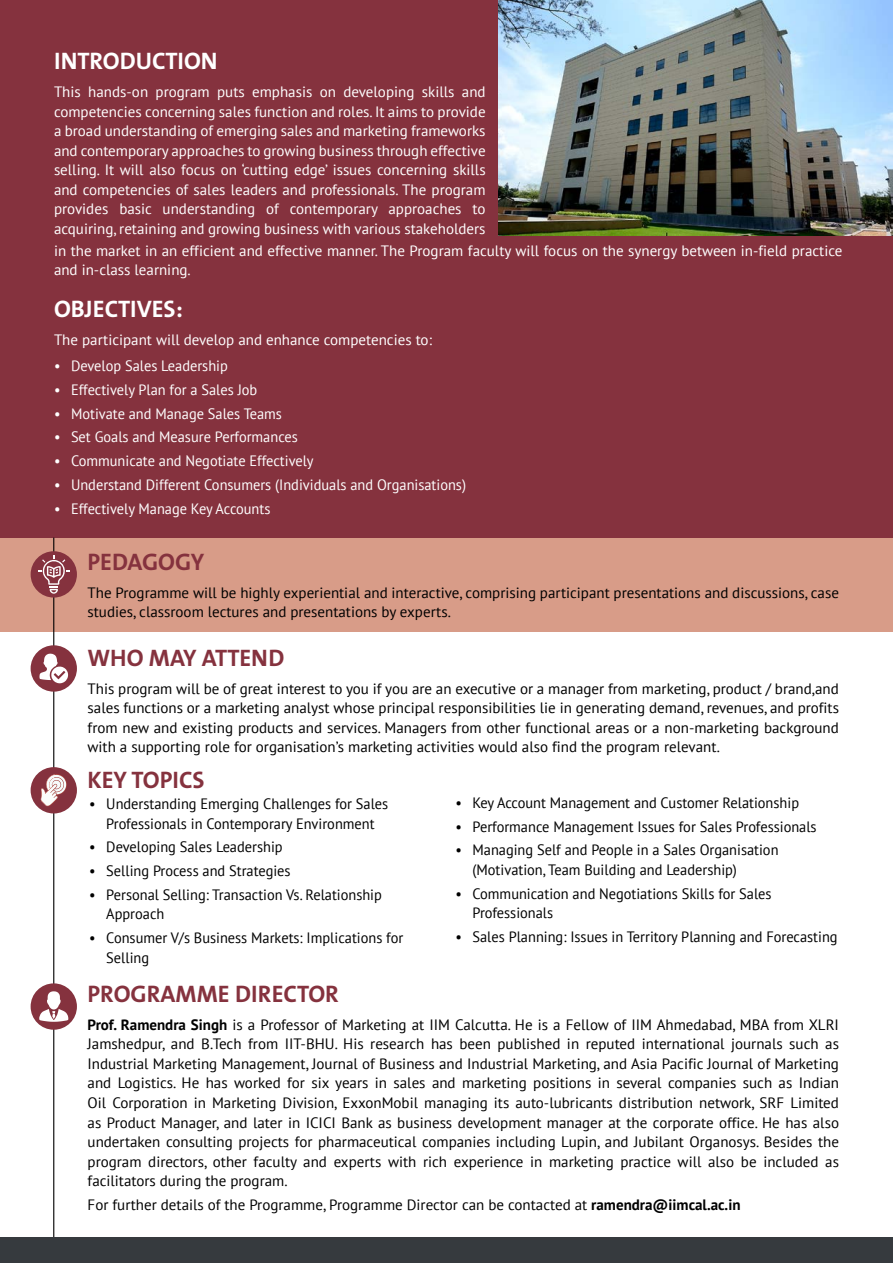
<style>
.page{position:relative;width:893px;height:1263px;background:#fff}
.page>*{position:absolute;margin:0;border:0;box-sizing:border-box;transform-origin:0 0}
.t1{font:700 24px "The Sans B7";color:#85323e}
.t2{font:700 24px "The Sans B7";color:#fff}
.t3{font:15px/19.5px "PT Sans";color:#000;text-align:justify}
.t4{font:15px/19.5px "PT Sans";color:#fff;text-align:justify}
.t5{font:15px/19.5px "PT Sans";color:#000;scale:.96 1}
.t6{font:15px "PT Sans";color:#fff;scale:.96 1}
.s1{font-weight:700}
</style>
<div class="page">
<div style="left:0;top:0;width:893px;height:583px;background:#85323e"></div>
<div style="left:0;top:538px;width:893px;height:93px;background:#d89c88"></div>
<hr style="left:53px;top:538px;width:1px;height:706px;background:#000">
<div style="left:31px;top:645px;width:46px;height:47px;background:#85323e;border-radius:50%"></div>
<svg style="left:39px;top:654px;width:29px;height:29px"></svg>
<div style="left:31px;top:551px;width:46px;height:46px;background:#85323e;border-radius:50%"></div>
<svg style="left:38px;top:555px;width:32px;height:39px"></svg>
<div style="left:31px;top:983px;width:46px;height:47px;background:#85323e;border-radius:50%"></div>
<svg style="left:39px;top:991px;width:29px;height:31px"></svg>
<div style="left:31px;top:767px;width:46px;height:46px;background:#85323e;border-radius:50%"></div>
<svg style="left:41px;top:774px;width:26px;height:32px"></svg>
<div style="left:0;top:1237px;width:893px;height:26px;background:#363a3e"></div>
<img style="left:498px;top:0;width:395px;height:235px">
<h1 class="t2" style="left:54px;top:49px;width:23px">INTRODUCT</h1>
<h1 class="t2" style="left:178px;top:49px;width:24px">ION</h1>
<p class="t4" style="left:54px;top:82px;width:433px">This hands-on program puts emphasis on developing skills and competencies concerning sales function and roles. It aims to provide a broad understanding of emerging sales and marketing frameworks and contemporary approaches to growing business through effective selling. It will also focus on ‘cutting edge’ issues concerning skills and competencies of sales leaders and professionals. The program provides basic understanding of contemporary approaches to acquiring, retaining and growing business with various stakeholders</p>
<p class="t4" style="left:54px;top:240px;width:790px">in the market in an efficient and effective manner. The Program faculty will focus on the synergy between in-field practice and in-class learning.</p>
<h1 class="t2" style="left:54px;top:297px;width:130px">OBJECTIVES:</h1>
<p class="t4" style="left:54px;top:330px;width:379px">The participant will develop and enhance competencies to:</p>
<p class="t6" style="left:54px;top:356px;width:183px">• Develop Sales Leadership</p>
<p class="t6" style="left:54px;top:380px;width:213px">• Effectively Plan for a Sales Job</p>
<p class="t6" style="left:54px;top:404px;width:239px">• Motivate and Manage Sales Teams</p>
<p class="t6" style="left:54px;top:428px;width:256px">• Set Goals and Measure Performances</p>
<p class="t6" style="left:54px;top:451px;width:272px">• Communicate and Negotiate Effectively</p>
<p class="t6" style="left:54px;top:475px;width:431px">• Understand Different Consumers (Individuals and Organisations)</p>
<p class="t6" style="left:54px;top:499px;width:227px">• Effectively Manage Key Accounts</p>
<h1 class="t1" style="left:88px;top:549px;width:29px">PEDAGOG</h1>
<h1 class="t1" style="left:191px;top:549px;width:15px">Y</h1>
<p class="t3" style="left:88px;top:582px;width:753px">The Programme will be highly experiential and interactive, comprising participant presentations and discussions, case studies, classroom lectures and presentations by experts.</p>
<h1 class="t1" style="left:88px;top:645px;width:129px">WHO MAY ATTEND</h1>
<p class="t3" style="left:88px;top:678px;width:753px">This program will be of great interest to you if you are an executive or a manager from marketing, product / brand,and sales functions or a marketing analyst whose principal responsibilities lie in generating demand, revenues, and profits from new and existing products and services. Managers from other functional areas or a non-marketing background with a supporting role for organisation’s marketing activities would also find the program relevant.</p>
<h1 class="t1" style="left:88px;top:767px;width:105px">KEY TOPICS</h1>
<p class="t5" style="left:89px;top:794px;width:313px;text-align:center">• Understanding Emerging Challenges for Sales<br>Professionals in Contemporary Environment</p>
<p class="t5" style="left:89px;top:837px;width:203px">• Developing Sales Leadership</p>
<p class="t5" style="left:89px;top:861px;width:211px">• Selling Process and Strategies</p>
<p class="t5" style="left:106px;top:884px;width:289px;text-indent:-17px">• Personal Selling: Transaction Vs. Relationship<br>Approach</p>
<p class="t5" style="left:106px;top:928px;width:311px;text-indent:-17px">• Consumer V/s Business Markets: Implications for<br>Selling</p>
<p class="t5" style="left:455px;top:792px;width:359px">• Key Account Management and Customer Relationship</p>
<p class="t5" style="left:455px;top:816px;width:378px">• Performance Management Issues for Sales Professionals</p>
<p class="t5" style="left:472px;top:840px;width:320px;text-indent:-17px">• Managing Self and People in a Sales Organisation (Motivation, Team Building and Leadership)</p>
<p class="t5" style="left:472px;top:883px;width:313px;text-indent:-17px">• Communication and Negotiations Skills for Sales<br>Professionals</p>
<p class="t5" style="left:455px;top:926px;width:400px">• Sales Planning: Issues in Territory Planning and Forecasting</p>
<h1 class="t1" style="left:88px;top:981px;width:30px">PROGRAMME</h1>
<h1 class="t1" style="left:235px;top:981px;width:38px">DIRECTOR</h1>
<p class="t3" style="left:88px;top:1014px;width:753px"><span class="s1">Prof. Ramendra Singh</span> is a Professor of Marketing at IIM Calcutta. He is a Fellow of IIM Ahmedabad, MBA from XLRI Jamshedpur, and B.Tech from IIT-BHU. His research has been published in reputed international journals such as Industrial Marketing Management, Journal of Business and Industrial Marketing, and Asia Pacific Journal of Marketing and Logistics. He has worked for six years in sales and marketing positions in several companies such as Indian Oil Corporation in Marketing Division, ExxonMobil managing its auto-lubricants distribution network, SRF Limited as Product Manager, and later in ICICI Bank as business development manager at the corporate office. He has also undertaken consulting projects for pharmaceutical companies including Lupin, and Jubilant Organosys. Besides the program directors, other faculty and experts with rich experience in marketing practice will also be included as facilitators during the program.</p>
<p class="t3" style="left:88px;top:1194px;width:654px">For further details of the Programme, Programme Director can be contacted at <span class="s1">ramendra@iimcal.ac.in</span></p>
</div>
